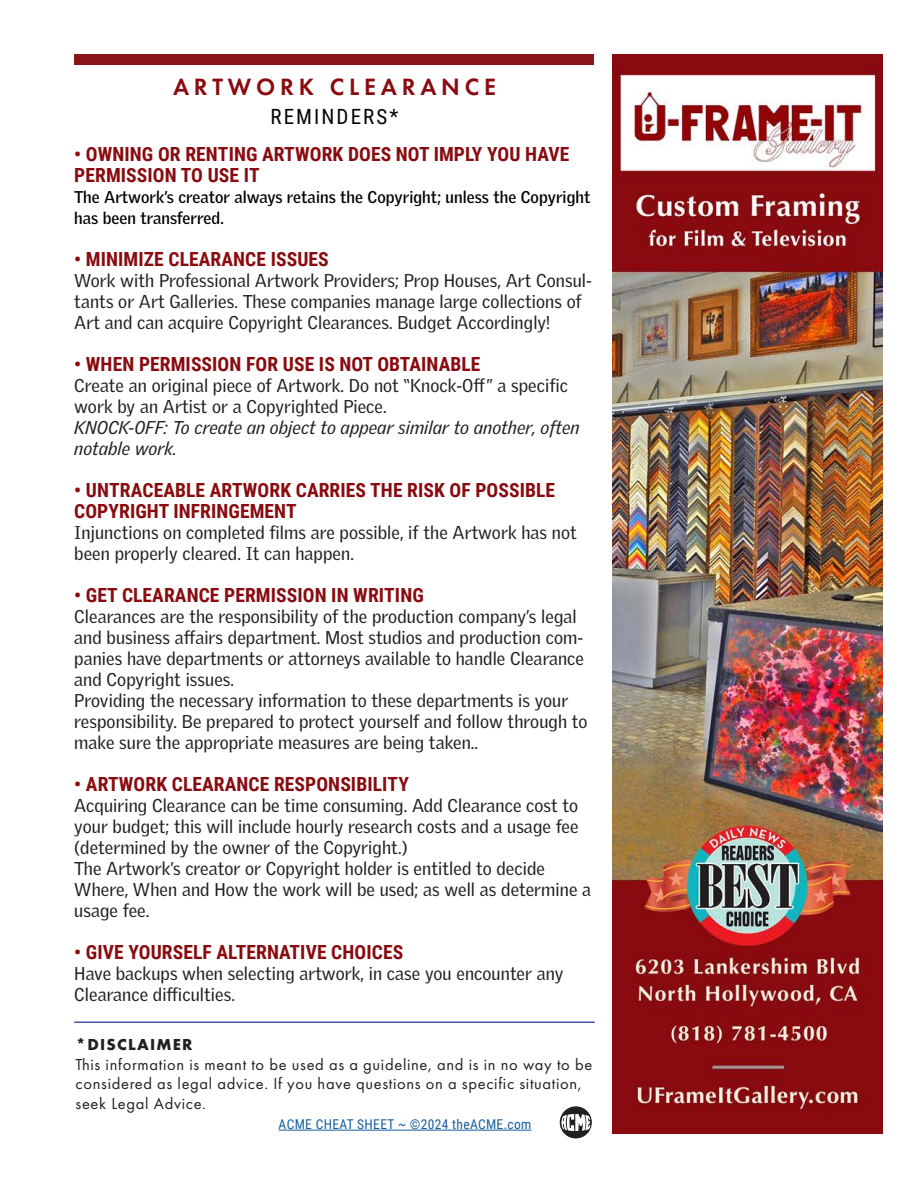
<style>
.page{position:relative;width:918px;height:1188px;background:#fff}
.page>*{position:absolute;margin:0;border:0;box-sizing:border-box;transform-origin:0 0}
.t1{font:600 24.45px "Futura PT";letter-spacing:.2em;color:#890b0f}
.t2{font:21px "Roboto Condensed";letter-spacing:.1em;color:#040503}
.t3{font:700 19.5px/21px "Roboto Condensed";letter-spacing:.005em;color:#890b0f}
.t4{font:18px/21px "Griffith Gothic";letter-spacing:.005em;color:#231f20}
.t5{font:16.5px/19.5px "Futura PT";letter-spacing:.04em;color:#231f20}
.t6{font:700 16.5px/21px "Griffith Gothic";letter-spacing:.005em;color:#000}
.t7{font:700 16.5px "Futura PT";letter-spacing:.075em;color:#231f20}
.t8{font:13.5px "Roboto Condensed";letter-spacing:.025em;color:#175d9e}
.s1{font-style:italic}
</style>
<div class="page">
<div style="left:74px;top:54px;width:520px;height:11px;background:#891619"></div>
<hr style="left:279px;top:1130px;width:252px;height:1px;background:#175d9e">
<hr style="left:74px;top:1022px;width:521px;height:1px;background:#4256a5">
<img style="left:613px;top:54px;width:270px;height:1080px">
<div style="left:560px;top:1106px;width:32px;height:32px;background:#231f20;border-radius:50%"></div>
<svg style="left:560px;top:1114px;width:30px;height:17px"></svg>
<p class="t1" style="left:173px;top:72px;width:324px">ARTWORK CLEARANCE</p>
<p class="t2" style="left:270px;top:102px;width:130px">REMINDERS*</p>
<p class="t3" style="left:74px;top:142px;width:497px">• OWNING OR RENTING ARTWORK DOES NOT IMPLY YOU HAVE<br>PERMISSION TO USE IT</p>
<p class="t6" style="left:74px;top:186px;width:518px">The Artwork’s creator always retains the Copyright; unless the Copyright has been transferred.</p>
<p class="t3" style="left:74px;top:247px;width:256px">• MINIMIZE CLEARANCE ISSUES</p>
<p class="t4" style="left:74px;top:270px;width:519px">Work with Professional Artwork Providers; Prop Houses, Art Consul&shy;tants or Art Galleries. These companies manage large collections of<br>Art and can acquire Copyright Clearances. Budget Accordingly!</p>
<p class="t3" style="left:74px;top:352px;width:408px">• WHEN PERMISSION FOR USE IS NOT OBTAINABLE</p>
<p class="t4" style="left:74px;top:375px;width:507px">Create an original piece of Artwork. Do not “Knock-Off” a specific work by an Artist or a Copyrighted Piece.<br><span class="s1">KNOCK-0FF: To create an object to appear similar to another, often notable work.</span></p>
<p class="t3" style="left:74px;top:478px;width:482px">• UNTRACEABLE ARTWORK CARRIES THE RISK OF POSSIBLE<br>COPYRIGHT INFRINGEMENT</p>
<p class="t4" style="left:74px;top:522px;width:504px">Injunctions on completed films are possible, if the Artwork has not been properly cleared. It can happen.</p>
<p class="t3" style="left:74px;top:583px;width:351px">• GET CLEARANCE PERMISSION IN WRITING</p>
<p class="t4" style="left:74px;top:606px;width:515px">Clearances are the responsibility of the production company’s legal and business affairs department. Most studios and production com&shy;panies have departments or attorneys available to handle Clearance and Copyright issues.<br>Providing the necessary information to these departments is your responsibility. Be prepared to protect yourself and follow through to make sure the appropriate measures are being taken..</p>
<p class="t3" style="left:74px;top:772px;width:336px">• ARTWORK CLEARANCE RESPONSIBILITY</p>
<p class="t4" style="left:74px;top:795px;width:518px">Acquiring Clearance can be time consuming. Add Clearance cost to your budget; this will include hourly research costs and a usage fee (determined by the owner of the Copyright.)<br>The Artwork’s creator or Copyright holder is entitled to decide Where, When and How the work will be used; as well as determine a usage fee.</p>
<p class="t3" style="left:74px;top:940px;width:331px">• GIVE YOURSELF ALTERNATIVE CHOICES</p>
<p class="t4" style="left:74px;top:963px;width:491px">Have backups when selecting artwork, in case you encounter any<br>Clearance difficulties.</p>
<p class="t7" style="left:76px;top:1034px;width:118px">*DISCLAIMER</p>
<p class="t5" style="left:76px;top:1054px;width:518px">This information is meant to be used as a guideline, and is in no way to be considered as legal advice. If you have questions on a specific situation, seek Legal Advice.</p>
<p class="t8" style="left:279px;top:1115px;width:254px">ACME CHEAT SHEET ~ ©2024 theACME.com</p>
</div>
